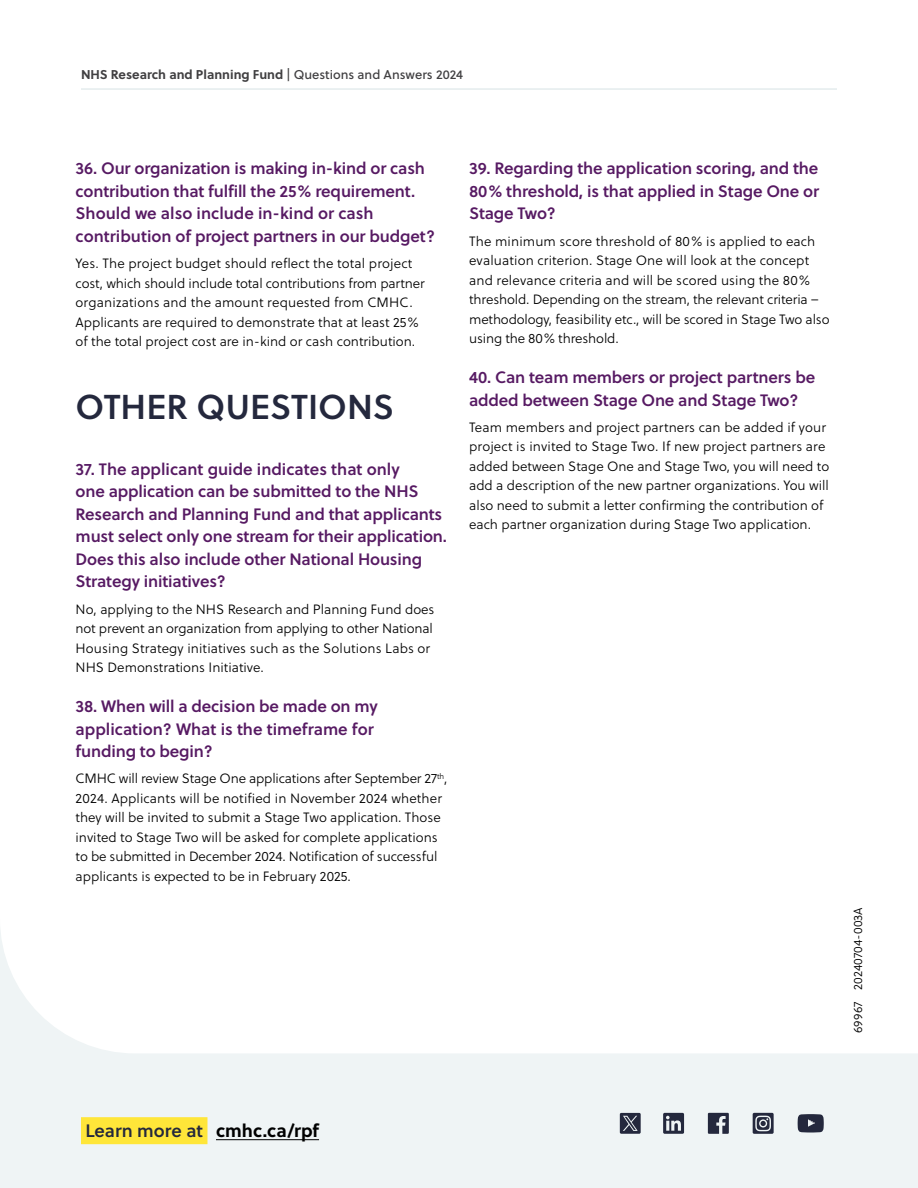
<style>
.page{position:relative;width:918px;height:1188px;background:#fff}
.page>*{position:absolute;margin:0;border:0;box-sizing:border-box;transform-origin:0 0}
.t1{font:34.5px "Soleil Sb";color:#24283d}
.t2{font:18px "Soleil Sb";color:#24283d}
.t3{font:16.5px/22.5px "Soleil Sb";letter-spacing:-.01em;color:#571a63}
.t4{font:13.5px/19.5px "Soleil Lt";color:#000}
.t5{font:700 12.75px "Soleil";color:#414042}
.t6{font:12px "Soleil Lt";color:#000}
.s1{font-family:"Soleil Bk";font-weight:400}
.s2{font-family:"Soleil";font-weight:700;color:#000}
</style>
<div class="page">
<svg style="left:0;top:930px;width:918px;height:258px;fill:#eff4f5"></svg>
<svg style="left:620px;top:1113px;width:21px;height:21px"></svg>
<svg style="left:663px;top:1113px;width:21px;height:21px"></svg>
<svg style="left:708px;top:1113px;width:21px;height:21px"></svg>
<svg style="left:753px;top:1113px;width:21px;height:21px"></svg>
<svg style="left:798px;top:1114px;width:26px;height:19px"></svg>
<div style="left:81px;top:1117px;width:126px;height:27px;background:#ffe639"></div>
<hr style="left:216px;top:1139px;width:103px;height:1px;background:#000">
<hr style="left:81px;top:88px;width:756px;height:2px;background:#e4eced">
<p class="t5" style="left:81px;top:64px;width:384px">NHS Research and Planning Fund <span class="s1">| Questions and Answers 2024</span></p>
<p class="t3" style="left:76px;top:157px;width:361px">36. Our organization is making in-kind or cash contribution that fulfill the 25% requirement.<br>Should we also include in-kind or cash contribution of project partners in our budget?</p>
<p class="t4" style="left:76px;top:254px;width:351px">Yes . The project budget should reflect the total project cost, which should include total contributions from partner organizations and the amount requested from CMHC .<br>Applicants are required to demonstrate that at least 25% of the total project cost are in-kind or cash contribution .</p>
<h1 class="t1" style="left:76px;top:380px;width:320px">OTHER QUESTIONS</h1>
<p class="t3" style="left:76px;top:457px;width:373px">37. The applicant guide indicates that only<br>one application can be submitted to the NHS Research and Planning Fund and that applicants must select only one stream for their application.<br>Does this also include other National Housing Strategy initiatives?</p>
<p class="t4" style="left:76px;top:599px;width:360px">No, applying to the NHS Research and Planning Fund does not prevent an organization from applying to other National Housing Strategy initiatives such as the Solutions Labs or NHS Demonstrations Initiative .</p>
<p class="t3" style="left:76px;top:694px;width:304px">38. When will a decision be made on my application? What is the timeframe for funding to begin?</p>
<p class="t4" style="left:76px;top:769px;width:374px">CMHC will review Stage One applications after September 27<sup>th</sup>, 2024 . Applicants will be notified in November 2024 whether they will be invited to submit a Stage Two application . Those invited to Stage Two will be asked for complete applications to be submitted in December 2024 . Notification of successful applicants is expected to be in February 2025 .</p>
<p class="t3" style="left:469px;top:157px;width:352px;text-align:justify">39. Regarding the application scoring, and the 80% threshold, is that applied in Stage One or Stage Two?</p>
<p class="t4" style="left:469px;top:231px;width:362px">The minimum score threshold of 80% is applied to each evaluation criterion . Stage One will look at the concept and relevance criteria and will be scored using the 80% threshold . Depending on the stream, the relevant criteria – methodology, feasibility etc ., will be scored in Stage Two also using the 80% threshold .</p>
<p class="t3" style="left:469px;top:365px;width:348px">40. Can team members or project partners be added between Stage One and Stage Two?</p>
<p class="t4" style="left:469px;top:417px;width:362px">Team members and project partners can be added if your project is invited to Stage Two . If new project partners are added between Stage One and Stage Two, you will need to add a description of the new partner organizations . You will also need to submit a letter confirming the contribution of each partner organization during Stage Two application .</p>
<p class="t6" style="left:850px;top:1033px;width:127px;rotate:-90deg">69967 20240704-003A</p>
<h2 class="t2" style="left:86px;top:1117px;width:235px">Learn more at <span class="s2">cmhc.ca/rpf</span></h2>
</div>
